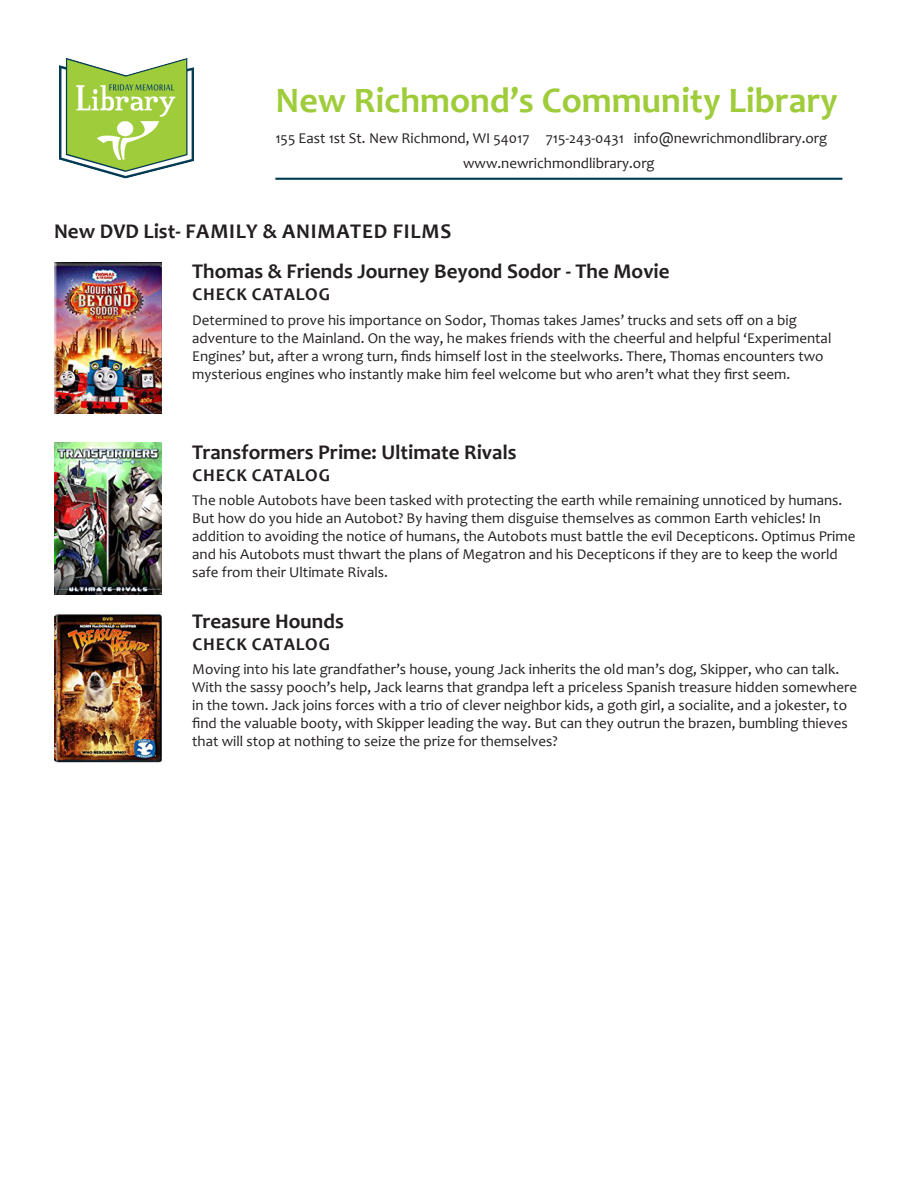
<style>
.page{position:relative;width:918px;height:1188px;background:#fff}
.page>*{position:absolute;margin:0;border:0;box-sizing:border-box;transform-origin:0 0}
.t1{font:700 36px "Candara";color:#9fcc3a}
.DVD_Title{font:700 21px "Candara";color:#231f20}
.DVD_Title-2{font:700 21px "Candara";letter-spacing:.04em;color:#231f20}
.Check_Catalog{font:700 18px "Candara";letter-spacing:.04em;color:#231f20}
.t2{font:15px/18px "Candara";color:#231f20}
</style>
<div class="page">
<hr style="left:275px;top:178px;width:567px;height:2px;background:#023b53">
<img style="left:59px;top:58px;width:135px;height:121px">
<img style="left:54px;top:262px;width:108px;height:151px">
<img style="left:54px;top:613px;width:108px;height:151px">
<img style="left:54px;top:443px;width:108px;height:151px">
<h1 class="t1" style="left:275px;top:78px;width:564px">New Richmond’s Community Library</h1>
<p class="t2" style="left:463px;top:126px;width:366px;line-height:24.8px;text-indent:-188px">155 East 1st St. New Richmond, WI 54017 715-243-0431 info@newrichmondlibrary.org www.newrichmondlibrary.org</p>
<p class="DVD_Title-2" style="left:54px;top:218px;width:399px">New DVD List- FAMILY &amp; ANIMATED FILMS</p>
<p class="DVD_Title" style="left:192px;top:258px;width:479px">Thomas &amp; Friends Journey Beyond Sodor - The Movie</p>
<p class="Check_Catalog" style="left:193px;top:283px;width:139px">CHECK CATALOG</p>
<p class="t2" style="left:192px;top:311px;width:641px">Determined to prove his importance on Sodor, Thomas takes James’ trucks and sets off on a big adventure to the Mainland. On the way, he makes friends with the cheerful and helpful ‘Experimental Engines’ but, after a wrong turn, finds himself lost in the steelworks. There, Thomas encounters two mysterious engines who instantly make him feel welcome but who aren’t what they first seem.</p>
<p class="DVD_Title" style="left:192px;top:439px;width:326px">Transformers Prime: Ultimate Rivals</p>
<p class="Check_Catalog" style="left:193px;top:464px;width:139px">CHECK CATALOG</p>
<p class="t2" style="left:192px;top:491px;width:665px">The noble Autobots have been tasked with protecting the earth while remaining unnoticed by humans.<br>But how do you hide an Autobot? By having them disguise themselves as common Earth vehicles! In addition to avoiding the notice of humans, the Autobots must battle the evil Decepticons. Optimus Prime and his Autobots must thwart the plans of Megatron and his Decepticons if they are to keep the world safe from their Ultimate Rivals.</p>
<p class="DVD_Title" style="left:192px;top:608px;width:153px">Treasure Hounds</p>
<p class="Check_Catalog" style="left:193px;top:632px;width:139px">CHECK CATALOG</p>
<p class="t2" style="left:192px;top:660px;width:666px">Moving into his late grandfather’s house, young Jack inherits the old man’s dog, Skipper, who can talk.<br>With the sassy pooch’s help, Jack learns that grandpa left a priceless Spanish treasure hidden somewhere in the town. Jack joins forces with a trio of clever neighbor kids, a goth girl, a socialite, and a jokester, to find the valuable booty, with Skipper leading the way. But can they outrun the brazen, bumbling thieves that will stop at nothing to seize the prize for themselves?</p>
</div>
